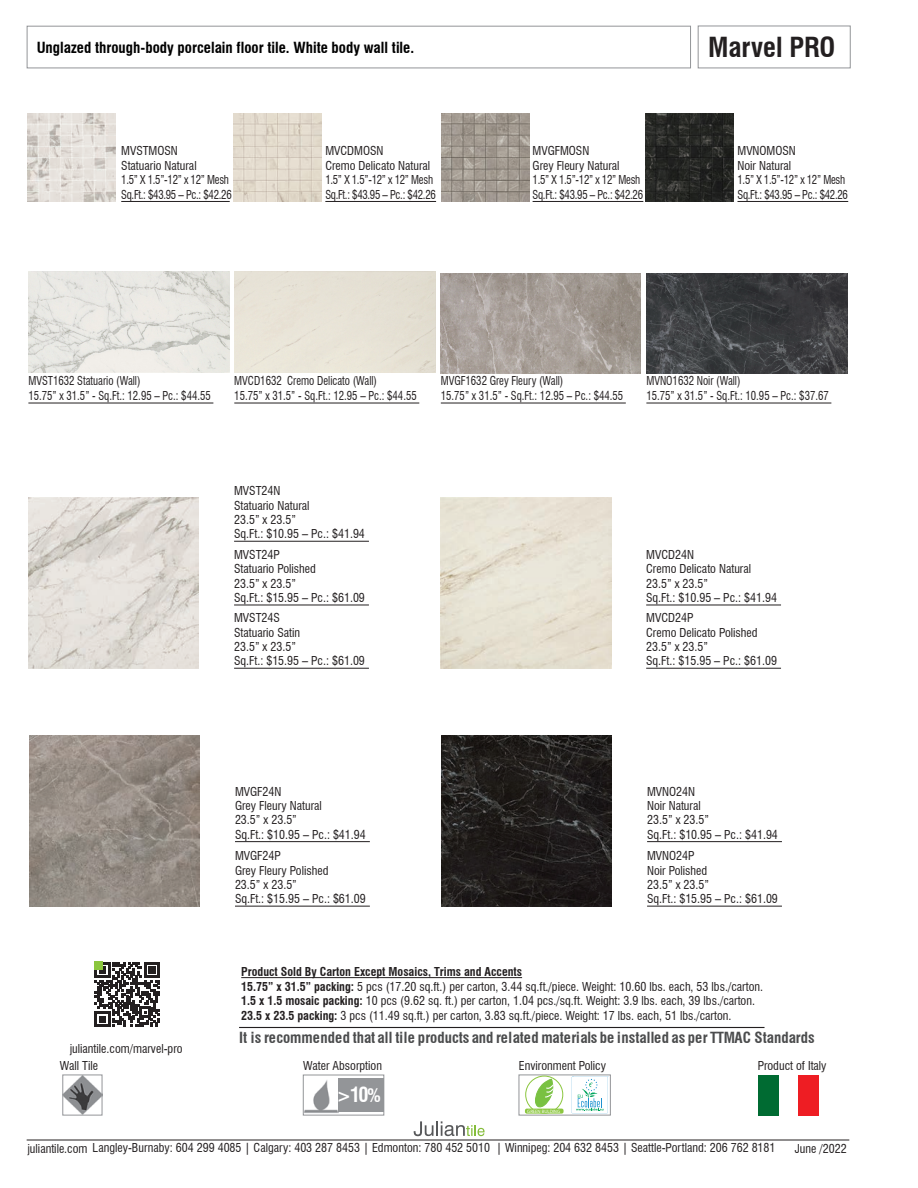
<style>
.page{position:relative;width:918px;height:1188px;background:#fff}
.page>*{position:absolute;margin:0;border:0;box-sizing:border-box;transform-origin:0 0}
.t1{font:700 condensed 27px "Swiss 721 BT";color:#231f20}
.t2{font:700 condensed 18px "Swiss 721 BT";color:#fff}
.t3{font:700 condensed 15px "Swiss 721 BT";letter-spacing:.005em;color:#4b4c4d}
.t4{font:700 condensed 15px "Swiss 721 BT";color:#000}
.t5{font:condensed 12px/14.4px "Swiss 721 BT";color:#231f20}
.t6{font:condensed 12px/14.4px "Swiss 721 BT";color:#231f20;scale:.9 1}
.t7{font:4.8px "Myriad Pro";color:#fff}
.s1{font-weight:700}
.s2{font-size:20.25px}
</style>
<div class="page">
<hr style="left:235px;top:841px;width:135px;height:1px;background:#231f20">
<hr style="left:235px;top:906px;width:135px;height:1px;background:#231f20">
<hr style="left:647px;top:841px;width:135px;height:1px;background:#231f20">
<hr style="left:647px;top:906px;width:135px;height:1px;background:#231f20">
<hr style="left:646px;top:605px;width:135px;height:1px;background:#231f20">
<hr style="left:646px;top:668px;width:135px;height:1px;background:#231f20">
<hr style="left:234px;top:541px;width:135px;height:1px;background:#231f20">
<hr style="left:234px;top:605px;width:135px;height:1px;background:#231f20">
<hr style="left:234px;top:668px;width:135px;height:1px;background:#231f20">
<img style="left:28px;top:498px;width:171px;height:170px">
<img style="left:441px;top:498px;width:170px;height:170px">
<img style="left:29px;top:736px;width:171px;height:170px">
<img style="left:442px;top:736px;width:170px;height:170px">
<div style="left:27px;top:26px;width:664px;height:42px;border:1px solid #939598"></div>
<div style="left:698px;top:26px;width:152px;height:42px;border:1px solid #939598"></div>
<hr style="left:28px;top:403px;width:185px;height:1px;background:#231f20">
<hr style="left:441px;top:403px;width:185px;height:1px;background:#231f20">
<hr style="left:646px;top:403px;width:185px;height:1px;background:#231f20">
<hr style="left:234px;top:403px;width:185px;height:1px;background:#231f20">
<hr style="left:239px;top:1027px;width:526px;height:1px;background:#231f20">
<img style="left:65px;top:1075px;width:38px;height:40px">
<div style="left:63px;top:1075px;width:39px;height:40px;border:1px solid #939598"></div>
<img style="left:305px;top:1080px;width:33px;height:33px">
<div style="left:338px;top:1079px;width:46px;height:33px;background:#939598"></div>
<div style="left:303px;top:1075px;width:81px;height:40px;border:1px solid #939598"></div>
<div style="left:758px;top:1075px;width:20px;height:40px;background:#006b32"></div>
<div style="left:799px;top:1075px;width:20px;height:40px;background:#ee1d23"></div>
<div style="left:519px;top:1075px;width:92px;height:40px;border:1px solid #939598"></div>
<svg style="left:576px;top:1077px;width:32px;height:36px"></svg>
<svg style="left:526px;top:1076px;width:37px;height:37px"></svg>
<div style="left:525px;top:1076px;width:38px;height:37px;border:1px solid #8bc63e;border-radius:50%"></div>
<svg style="left:534px;top:1078px;width:21px;height:30px"></svg>
<div style="left:525px;top:1109px;width:39px;height:5px;background:#8bc63e;border-radius:2px"></div>
<hr style="left:27px;top:1140px;width:822px;height:1px;background:#231f20">
<svg style="left:414px;top:1121px;width:71px;height:15px"></svg>
<svg style="left:95px;top:962px;width:65px;height:65px"></svg>
<div style="left:94px;top:961px;width:8px;height:8px;background:#8bc63e"></div>
<hr style="left:241px;top:977px;width:281px;height:1px;background:#231f20">
<img style="left:28px;top:272px;width:202px;height:101px">
<div style="left:234px;top:271px;width:202px;height:101px;background:#e7e2d6"></div>
<img style="left:441px;top:273px;width:200px;height:100px">
<img style="left:646px;top:274px;width:202px;height:99px">
<hr style="left:325px;top:201px;width:111px;height:1px;background:#231f20">
<hr style="left:533px;top:201px;width:110px;height:1px;background:#231f20">
<hr style="left:737px;top:201px;width:111px;height:1px;background:#231f20">
<hr style="left:121px;top:201px;width:109px;height:1px;background:#231f20">
<img style="left:27px;top:113px;width:88px;height:88px">
<img style="left:234px;top:113px;width:88px;height:88px">
<img style="left:442px;top:113px;width:88px;height:88px">
<img style="left:646px;top:113px;width:88px;height:88px">
<p class="t4" style="left:37px;top:39px;width:379px">Unglazed through-body porcelain floor tile. White body wall tile.</p>
<h1 class="t1" style="left:708px;top:31px;width:129px">Marvel PRO</h1>
<p class="t5" style="left:121px;top:144px;width:112px">MVSTMOSN<br>Statuario Natural<br>1.5” X 1.5”-12” x 12” Mesh<br>Sq.Ft.: $43.95 – Pc.: $42.26</p>
<p class="t5" style="left:325px;top:144px;width:112px">MVCDMOSN<br>Cremo Delicato Natural<br>1.5” X 1.5”-12” x 12” Mesh<br>Sq.Ft.: $43.95 – Pc.: $42.26</p>
<p class="t5" style="left:533px;top:144px;width:112px">MVGFMOSN<br>Grey Fleury Natural<br>1.5” X 1.5”-12” x 12” Mesh<br>Sq.Ft.: $43.95 – Pc.: $42.26</p>
<p class="t5" style="left:737px;top:144px;width:112px">MVNOMOSN<br>Noir Natural<br>1.5” X 1.5”-12” x 12” Mesh<br>Sq.Ft.: $43.95 – Pc.: $42.26</p>
<p class="t6" style="left:28px;top:374px;width:204px">MVST1632 Statuario (Wall)<br>15.75” x 31.5” - Sq.Ft.: 12.95 – Pc.: $44.55</p>
<p class="t6" style="left:441px;top:374px;width:204px">MVGF1632 Grey Fleury (Wall)<br>15.75” x 31.5” - Sq.Ft.: 12.95 – Pc.: $44.55</p>
<p class="t6" style="left:646px;top:374px;width:204px">MVNO1632 Noir (Wall)<br>15.75” x 31.5” - Sq.Ft.: 10.95 – Pc.: $37.67</p>
<p class="t6" style="left:234px;top:374px;width:204px">MVCD1632 Cremo Delicato (Wall)<br>15.75” x 31.5” - Sq.Ft.: 12.95 – Pc.: $44.55</p>
<p class="t5" style="left:234px;top:484px;width:132px">MVST24N<br>Statuario Natural<br>23.5” x 23.5”<br>Sq.Ft.: $10.95 – Pc.: $41.94</p>
<p class="t5" style="left:234px;top:547px;width:132px">MVST24P<br>Statuario Polished<br>23.5” x 23.5”<br>Sq.Ft.: $15.95 – Pc.: $61.09</p>
<p class="t5" style="left:234px;top:611px;width:132px">MVST24S<br>Statuario Satin<br>23.5” x 23.5”<br>Sq.Ft.: $15.95 – Pc.: $61.09</p>
<p class="t5" style="left:235px;top:784px;width:132px">MVGF24N<br>Grey Fleury Natural<br>23.5” x 23.5”<br>Sq.Ft.: $10.95 – Pc.: $41.94</p>
<p class="t5" style="left:235px;top:849px;width:132px">MVGF24P<br>Grey Fleury Polished<br>23.5” x 23.5”<br>Sq.Ft.: $15.95 – Pc.: $61.09</p>
<p class="t5" style="left:646px;top:547px;width:132px">MVCD24N<br>Cremo Delicato Natural<br>23.5” x 23.5”<br>Sq.Ft.: $10.95 – Pc.: $41.94</p>
<p class="t5" style="left:646px;top:611px;width:132px">MVCD24P<br>Cremo Delicato Polished<br>23.5” x 23.5”<br>Sq.Ft.: $15.95 – Pc.: $61.09</p>
<p class="t5" style="left:647px;top:784px;width:132px">MVNO24N<br>Noir Natural<br>23.5” x 23.5”<br>Sq.Ft.: $10.95 – Pc.: $41.94</p>
<p class="t5" style="left:647px;top:849px;width:132px">MVNO24P<br>Noir Polished<br>23.5” x 23.5”<br>Sq.Ft.: $15.95 – Pc.: $61.09</p>
<p class="t5" style="left:70px;top:1041px;width:114px">juliantile.com/marvel-pro</p>
<p class="t5" style="left:241px;top:965px;width:523px"><span class="s1">Product Sold By Carton Except Mosaics, Trims and Accents<br>15.75” x 31.5” packing:</span> 5 pcs (17.20 sq.ft.) per carton, 3.44 sq.ft./piece. Weight: 10.60 lbs. each, 53 lbs./carton.<br><span class="s1">1.5 x 1.5 mosaic packing:</span> 10 pcs (9.62 sq. ft.) per carton, 1.04 pcs./sq.ft. Weight: 3.9 lbs. each, 39 lbs./carton.<br><span class="s1">23.5 x 23.5 packing:</span> 3 pcs (11.49 sq.ft.) per carton, 3.83 sq.ft./piece. Weight: 17 lbs. each, 51 lbs./carton.</p>
<p class="t3" style="left:239px;top:1029px;width:577px">It is recommended that all tile products and related materials be installed as per TTMAC Standards</p>
<p class="t5" style="left:519px;top:1058px;width:89px">Environment Policy</p>
<p class="t5" style="left:758px;top:1058px;width:70px">Product of Italy</p>
<p class="t7" style="left:527px;top:1108px;width:34px">GREEN BULDING</p>
<p class="t5" style="left:27px;top:1141px;width:750px">juliantile.com Langley-Burnaby: 604 299 4085 | Calgary: 403 287 8453 | Edmonton: 780 452 5010 | Winnipeg: 204 632 8453 | Seattle-Portland: 206 762 8181</p>
<p class="t5" style="left:795px;top:1141px;width:53px">June /2022</p>
<p class="t5" style="left:60px;top:1058px;width:40px">Wall Tile</p>
<p class="t5" style="left:303px;top:1058px;width:80px">Water Absorption</p>
<h2 class="t2" style="left:336px;top:1085px;width:46px">&gt;<span class="s2">10</span>%</h2>
</div>
